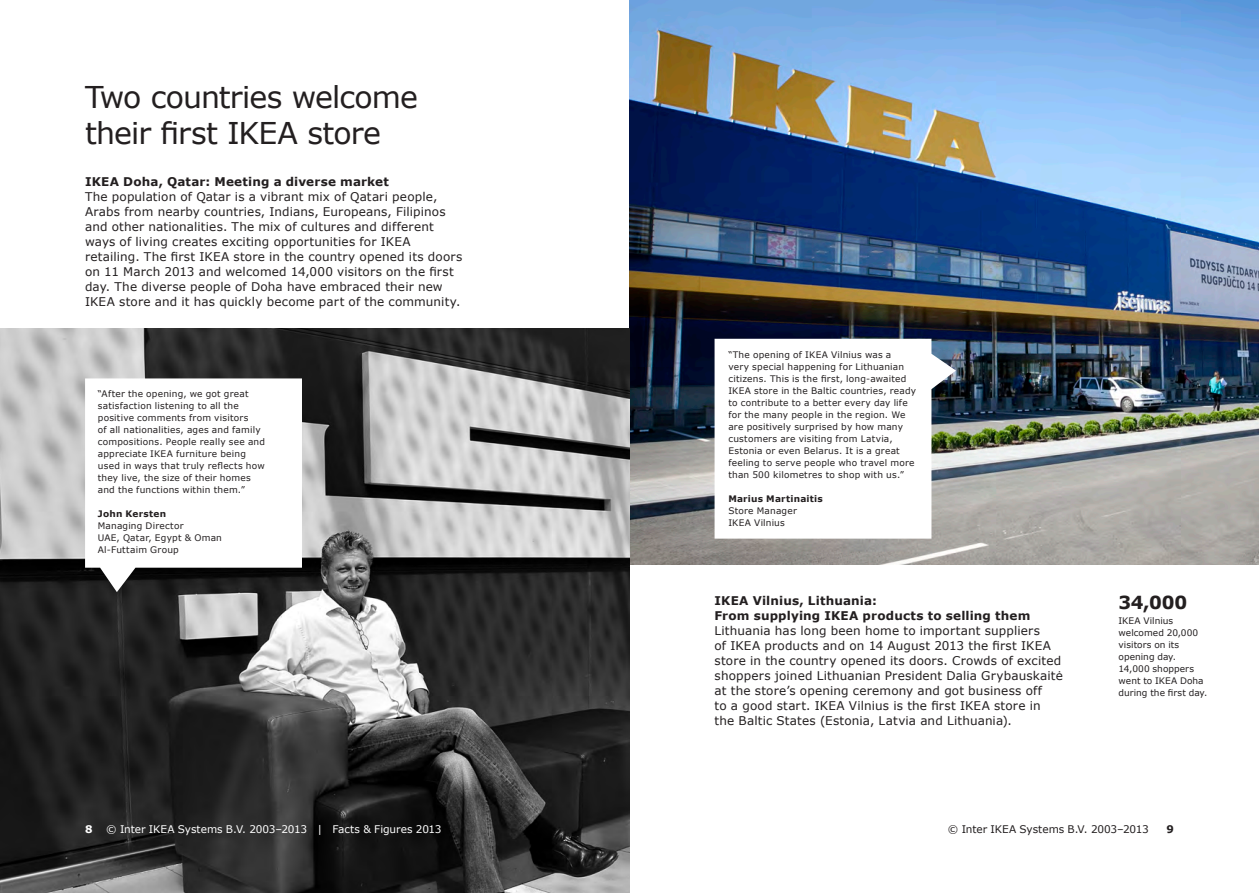
<style>
.page{position:relative;width:1259px;height:893px;background:#fff}
.page>*{position:absolute;margin:0;border:0;box-sizing:border-box;transform-origin:0 0}
.Heading_1{font:30px/36px "Verdana";letter-spacing:-.03em;color:#231f20}
.t1{font:700 18px "Verdana";color:#231f20}
.t2{font:12px/15px "Verdana";letter-spacing:.01em;color:#231f20}
.t3{font:700 12px "Verdana";letter-spacing:.015em;color:#231f20}
.t4{font:10.5px "Verdana";letter-spacing:-.005em;color:#fff}
.t5{font:10.5px "Verdana";letter-spacing:-.01em;color:#231f20}
.t6{font:700 10.5px "Verdana";color:#fff}
.t7{font:700 10.5px "Verdana";color:#231f20}
.t8{font:9px/12px "Verdana";letter-spacing:.02em;color:#231f20}
.t9{font:9px "Verdana";color:#231f20}
.t10{font:700 9px "Verdana";letter-spacing:.025em;color:#231f20}
</style>
<div class="page">
<img style="left:629px;top:0;width:630px;height:564px">
<img style="left:0;top:329px;width:629px;height:564px">
<svg style="left:85px;top:378px;width:217px;height:214px"></svg>
<svg style="left:714px;top:339px;width:242px;height:200px"></svg>
<p class="Heading_1" style="left:85px;top:79px;width:334px">Two countries welcome their first IKEA store</p>
<p class="t3" style="left:85px;top:173px;width:305px">IKEA Doha, Qatar: Meeting a diverse market</p>
<p class="t2" style="left:85px;top:189px;width:379px">The population of Qatar is a vibrant mix of Qatari people, Arabs from nearby countries, Indians, Europeans, Filipinos and other nationalities. The mix of cultures and different ways of living creates exciting opportunities for IKEA retailing. The first IKEA store in the country opened its doors on 11 March 2013 and welcomed 14,000 visitors on the first day. The diverse people of Doha have embraced their new IKEA store and it has quickly become part of the community.</p>
<p class="t8" style="left:98px;top:388px;width:152px">“After the opening, we got great</p>
<p class="t8" style="left:98px;top:400px;width:143px">satisfaction listening to all the</p>
<p class="t8" style="left:98px;top:412px;width:152px">positive comments from visitors</p>
<p class="t8" style="left:98px;top:424px;width:169px">of all nationalities, ages and family compositions. People really see and appreciate IKEA furniture being</p>
<p class="t8" style="left:98px;top:460px;width:168px">used in ways that truly reflects how</p>
<p class="t8" style="left:98px;top:472px;width:154px">they live, the size of their homes</p>
<p class="t8" style="left:98px;top:484px;width:149px">and the functions within them.”</p>
<p class="t10" style="left:98px;top:507px;width:70px">John Kersten</p>
<p class="t8" style="left:98px;top:520px;width:87px">Managing Director</p>
<p class="t8" style="left:98px;top:532px;width:126px">UAE, Qatar, Egypt &amp; Oman</p>
<p class="t8" style="left:98px;top:544px;width:82px">Al-Futtaim Group</p>
<p class="t8" style="left:728px;top:349px;width:189px">“The opening of IKEA Vilnius was a<br>very special happening for Lithuanian citizens. This is the first, long-awaited IKEA store in the Baltic countries, ready to contribute to a better every day life for the many people in the region. We are positively surprised by how many customers are visiting from Latvia, Estonia or even Belarus. It is a great feeling to serve people who travel more than 500 kilometres to shop with us.”</p>
<p class="t10" style="left:728px;top:492px;width:96px">Marius Martinaitis</p>
<p class="t8" style="left:728px;top:505px;width:70px">Store Manager</p>
<p class="t8" style="left:728px;top:517px;width:58px">IKEA Vilnius</p>
<p class="t3" style="left:714px;top:592px;width:164px">IKEA Vilnius, Lithuania:</p>
<p class="t3" style="left:714px;top:607px;width:317px">From supplying IKEA products to selling them</p>
<p class="t2" style="left:714px;top:622px;width:327px">Lithuania has long been home to important suppliers</p>
<p class="t2" style="left:714px;top:637px;width:338px">of IKEA products and on 14 August 2013 the first IKEA</p>
<p class="t2" style="left:714px;top:652px;width:348px">store in the country opened its doors. Crowds of excited</p>
<p class="t2" style="left:714px;top:667px;width:350px">shoppers joined Lithuanian President Dalia Grybauskaitė</p>
<p class="t2" style="left:714px;top:682px;width:329px">at the store’s opening ceremony and got business off</p>
<p class="t2" style="left:714px;top:697px;width:328px">to a good start. IKEA Vilnius is the first IKEA store in</p>
<p class="t2" style="left:714px;top:712px;width:299px">the Baltic States (Estonia, Latvia and Lithuania).</p>
<p class="t1" style="left:1118px;top:590px;width:70px">34,000</p>
<p class="t8" style="left:1118px;top:615px;width:81px">IKEA Vilnius welcomed 20,000 visitors on its</p>
<p class="t9" style="left:1118px;top:651px;width:59px">opening day.</p>
<p class="t8" style="left:1118px;top:663px;width:77px">14,000 shoppers</p>
<p class="t8" style="left:1118px;top:675px;width:87px">went to IKEA Doha</p>
<p class="t9" style="left:1118px;top:687px;width:90px">during the first day.</p>
<p class="t6" style="left:85px;top:821px;width:9px">8</p>
<p class="t4" style="left:106px;top:822px;width:337px">© Inter IKEA Systems B.V. 2003–2013 | Facts &amp; Figures 2013</p>
<p class="t5" style="left:948px;top:822px;width:202px">© Inter IKEA Systems B.V. 2003–2013</p>
<p class="t7" style="left:1166px;top:822px;width:9px">9</p>
</div>
